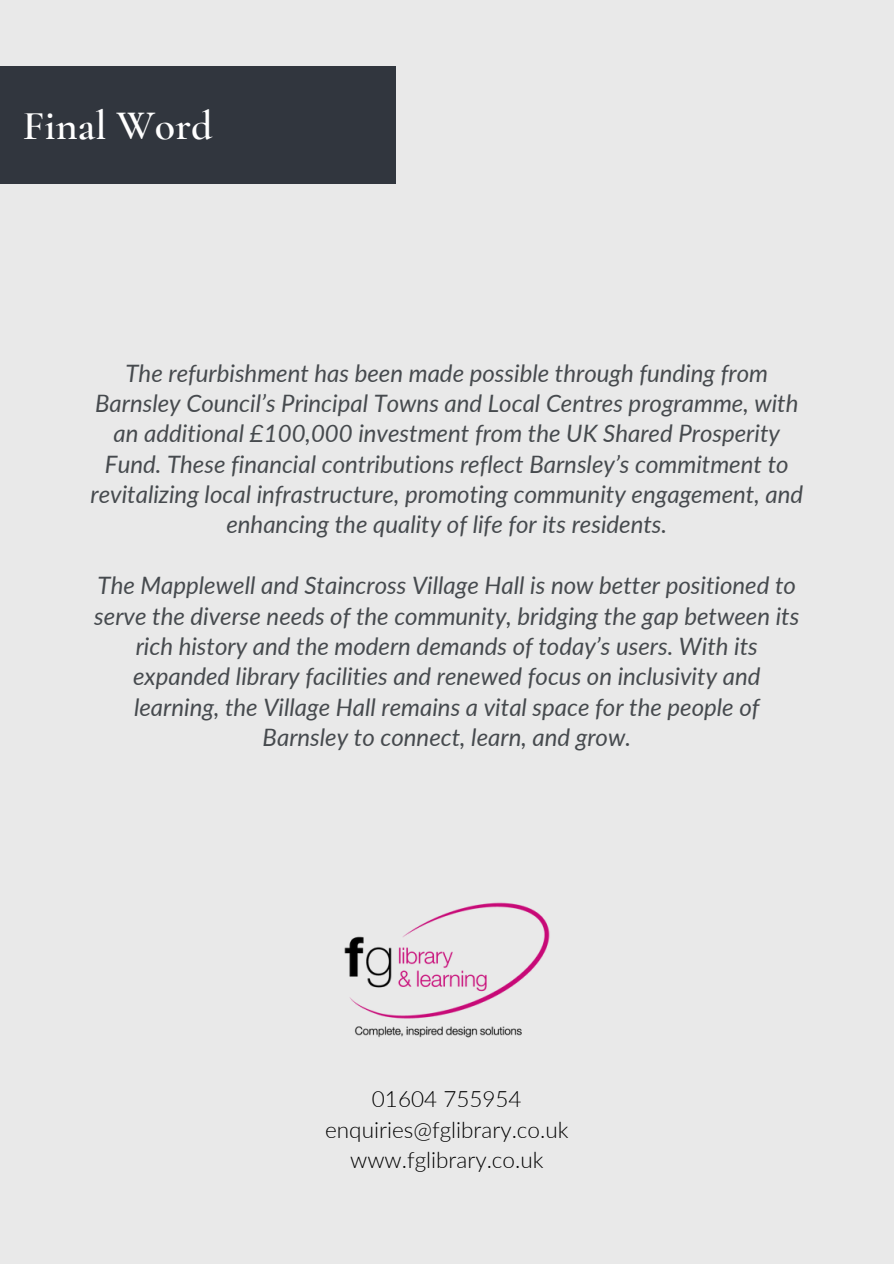
<style>
.page{position:relative;width:894px;height:1264px;background:#fff}
.page>*{position:absolute;margin:0;border:0;box-sizing:border-box;transform-origin:0 0}
.t1{font:600 42px "Cormorant Garamond";color:#fff}
.t2{font:italic 24px/30.3px "Lato";color:#464a4e;text-align:center}
.t3{font:300 22.5px "Lato";color:#000}
</style>
<div class="page">
<div style="left:0;top:0;width:893px;height:1263px;background:#e9e9e9"></div>
<div style="left:0;top:66px;width:395px;height:118px;background:#31363e"></div>
<img style="left:344px;top:902px;width:206px;height:136px">
<p class="t1" style="left:23px;top:100px;width:191px">Final Word</p>
<h1 class="t2" style="left:90px;top:357px;width:714px">The refurbishment has been made possible through funding from Barnsley Council’s Principal Towns and Local Centres programme, with an additional £100,000 investment from the UK Shared Prosperity Fund. These financial contributions reflect Barnsley’s commitment to revitalizing local infrastructure, promoting community engagement, and enhancing the quality of life for its residents.</h1>
<p class="t2" style="left:94px;top:570px;width:706px">The Mapplewell and Staincross Village Hall is now better positioned to serve the diverse needs of the community, bridging the gap between its rich history and the modern demands of today’s users. With its expanded library facilities and renewed focus on inclusivity and learning, the Village Hall remains a vital space for the people of Barnsley to connect, learn, and grow.</p>
<p class="t3" style="left:372px;top:1085px;width:151px">01604 755954</p>
<p class="t3" style="left:325px;top:1115px;width:245px">enquiries@fglibrary.co.uk</p>
<p class="t3" style="left:350px;top:1145px;width:195px">www.fglibrary.co.uk</p>
</div>
